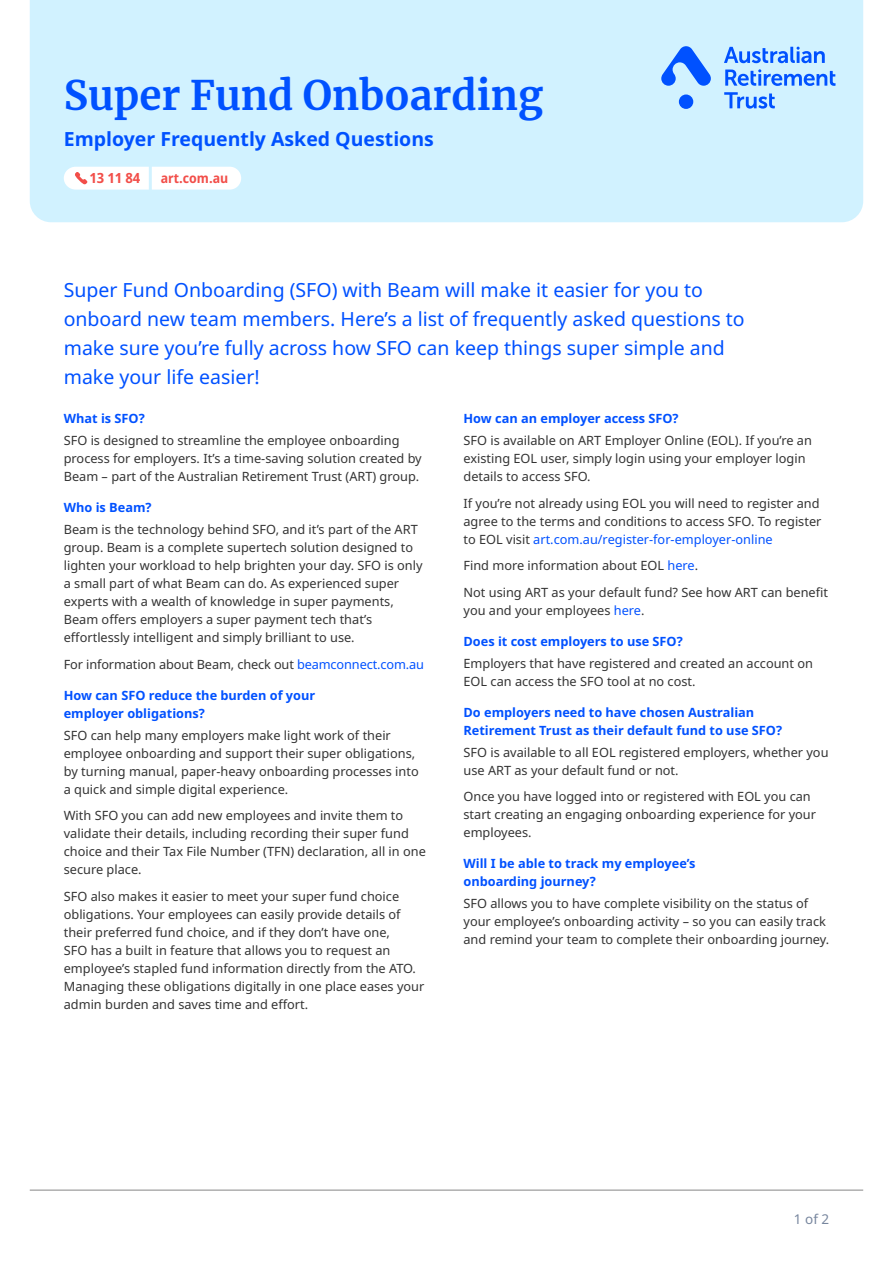
<style>
.page{position:relative;width:893px;height:1263px;background:#fff}
.page>*{position:absolute;margin:0;border:0;box-sizing:border-box;transform-origin:0 0}
.t1{font:700 40.2px "Merriweather";color:#0051ff}
.t2{font:19.5px/28.8px "Noto Sans";color:#0051ff}
.t3{font:700 19.5px "Noto Sans";color:#0051ff}
.t4{font:700 semi-condensed 13.95px "Noto Sans";color:#f24e49}
.t5{font:700 semi-condensed 13.5px "Noto Sans";color:#f24e49}
.t6{font:13.5px "Noto Sans";color:#77869e}
.t7{font:12.75px/18px "Noto Sans";color:#333}
.t8{font:700 12.75px/18px "Noto Sans";color:#0051ff}
.s1{color:#0051ff}
</style>
<div class="page">
<div style="left:30px;top:0;width:833px;height:222px;background:#d1f2ff"></div>
<svg style="left:724px;top:47px;width:111px;height:62px"></svg>
<svg style="left:661px;top:46px;width:50px;height:63px"></svg>
<svg style="left:64px;top:167px;width:177px;height:23px"></svg>
<hr style="left:30px;top:1190px;width:833px;height:1px;background:#878787">
<h1 class="t1" style="left:64px;top:68px;width:481px">Super Fund Onboarding</h1>
<h2 class="t3" style="left:64px;top:125px;width:372px">Employer Frequently Asked Questions</h2>
<p class="t4" style="left:89px;top:168px;width:52px">13 11 84</p>
<p class="t5" style="left:161px;top:168px;width:69px">art.com.au</p>
<h2 class="t2" style="left:64px;top:276px;width:682px">Super Fund Onboarding (SFO) with Beam will make it easier for you to onboard new team members. Here’s a list of frequently asked questions to make sure you’re fully across how SFO can keep things super simple and make your life easier!</h2>
<p class="t8" style="left:64px;top:410px;width:83px">What is SFO?</p>
<p class="t7" style="left:64px;top:432px;width:359px">SFO is designed to streamline the employee onboarding process for employers. It’s a time-saving solution created by<br>Beam – part of the Australian Retirement Trust (ART) group.</p>
<p class="t8" style="left:64px;top:499px;width:89px">Who is Beam?</p>
<p class="t7" style="left:64px;top:521px;width:360px">Beam is the technology behind SFO, and it’s part of the ART group. Beam is a complete supertech solution designed to lighten your workload to help brighten your day. SFO is only a small part of what Beam can do. As experienced super experts with a wealth of knowledge in super payments, Beam offers employers a super payment tech that’s effortlessly intelligent and simply brilliant to use.</p>
<p class="t7" style="left:64px;top:655px;width:362px">For information about Beam, check out <span class="s1">beamconnect.com.au</span></p>
<p class="t8" style="left:64px;top:686px;width:253px">How can SFO reduce the burden of your employer obligations?</p>
<p class="t7" style="left:64px;top:726px;width:356px">SFO can help many employers make light work of their employee onboarding and support their super obligations, by turning manual, paper-heavy onboarding processes into a quick and simple digital experience.</p>
<p class="t7" style="left:64px;top:807px;width:364px">With SFO you can add new employees and invite them to validate their details, including recording their super fund choice and their Tax File Number (TFN) declaration, all in one secure place.</p>
<p class="t7" style="left:64px;top:887px;width:362px">SFO also makes it easier to meet your super fund choice obligations. Your employees can easily provide details of their preferred fund choice, and if they don’t have one,<br>SFO has a built in feature that allows you to request an employee’s stapled fund information directly from the ATO.<br>Managing these obligations digitally in one place eases your admin burden and saves time and effort.</p>
<p class="t8" style="left:463px;top:410px;width:217px">How can an employer access SFO?</p>
<p class="t7" style="left:463px;top:432px;width:350px">SFO is available on ART Employer Online (EOL). If you’re an existing EOL user, simply login using your employer login details to access SFO.</p>
<p class="t7" style="left:463px;top:494px;width:359px">If you’re not already using EOL you will need to register and agree to the terms and conditions to access SFO. To register to EOL visit <span class="s1">art.com.au/register-for-employer-online</span></p>
<p class="t7" style="left:463px;top:553px;width:366px;line-height:26.5px">Find more information about EOL <span class="s1">here</span>.<br>Not using ART as your default fund? See how ART can benefit</p>
<p class="t7" style="left:463px;top:601px;width:182px">you and your employees <span class="s1">here</span>.</p>
<p class="t8" style="left:463px;top:632px;width:221px">Does it cost employers to use SFO?</p>
<p class="t7" style="left:463px;top:654px;width:351px">Employers that have registered and created an account on<br>EOL can access the SFO tool at no cost.</p>
<p class="t8" style="left:463px;top:703px;width:320px">Do employers need to have chosen Australian<br>Retirement Trust as their default fund to use SFO?</p>
<p class="t7" style="left:463px;top:743px;width:367px">SFO is available to all EOL registered employers, whether you use ART as your default fund or not.</p>
<p class="t7" style="left:463px;top:788px;width:354px">Once you have logged into or registered with EOL you can start creating an engaging onboarding experience for your employees.</p>
<p class="t8" style="left:463px;top:855px;width:233px">Will I be able to track my employee’s onboarding journey?</p>
<p class="t7" style="left:463px;top:895px;width:367px">SFO allows you to have complete visibility on the status of your employee’s onboarding activity – so you can easily track and remind your team to complete their onboarding journey.</p>
<p class="t6" style="left:794px;top:1210px;width:37px">1 of 2</p>
</div>
